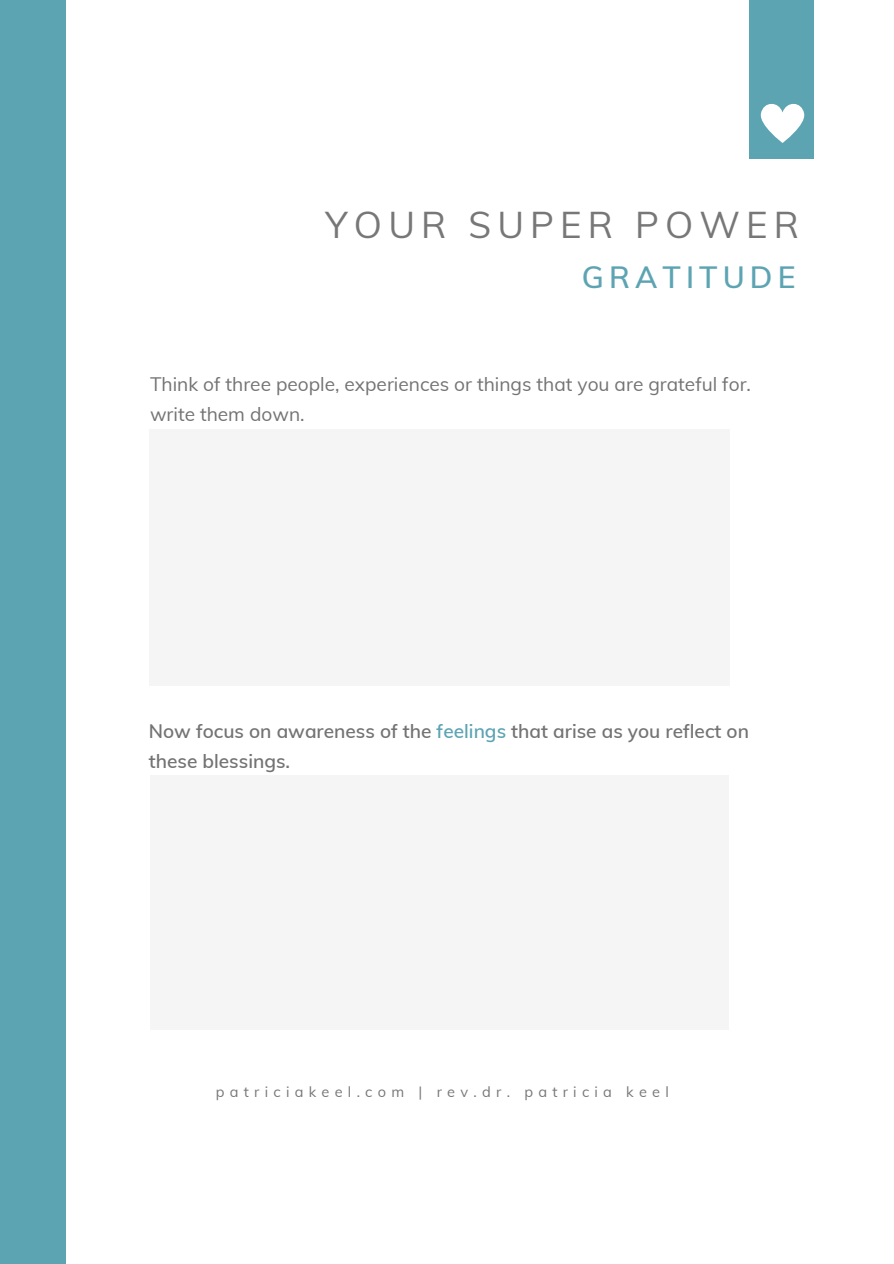
<style>
.page{position:relative;width:894px;height:1264px;background:#fff}
.page>*{position:absolute;margin:0;border:0;box-sizing:border-box;transform-origin:0 0}
.t1{font:36.45px "Muli";letter-spacing:.17em;color:#777}
.t2{font:600 30px "Muli";letter-spacing:.17em;color:#5da4b3}
.t3{font:19.05px/30.3px "Muli";color:#737373}
.t4{font:600 19.05px/30.3px "Muli";color:#737373}
.t5{font:14.55px "Muli";letter-spacing:.36em;color:#777}
.s1{color:#5da4b3}
</style>
<div class="page">
<div style="left:0;top:0;width:66px;height:1263px;background:#5da4b3"></div>
<div style="left:749px;top:0;width:64px;height:159px;background:#5da4b3"></div>
<div style="left:149px;top:430px;width:580px;height:255px;background:#f5f5f5"></div>
<svg style="left:760px;top:104px;width:44px;height:39px"></svg>
<div style="left:150px;top:775px;width:579px;height:254px;background:#f5f5f5"></div>
<h4 class="t1" style="left:325px;top:201px;width:475px">YOUR SUPER POWER</h4>
<p class="t2" style="left:581px;top:258px;width:215px">GRATITUDE</p>
<p class="t3" style="left:150px;top:368px;width:602px">Think of three people, experiences or things that you are grateful for. write them down.</p>
<h2 class="t4" style="left:149px;top:715px;width:601px">Now focus on awareness of the <span class="s1">feelings</span> that arise as you reflect on these blessings.</h2>
<h1 class="t5" style="left:216px;top:1081px;width:454px">patriciakeel.com | rev.dr. patricia keel</h1>
</div>
